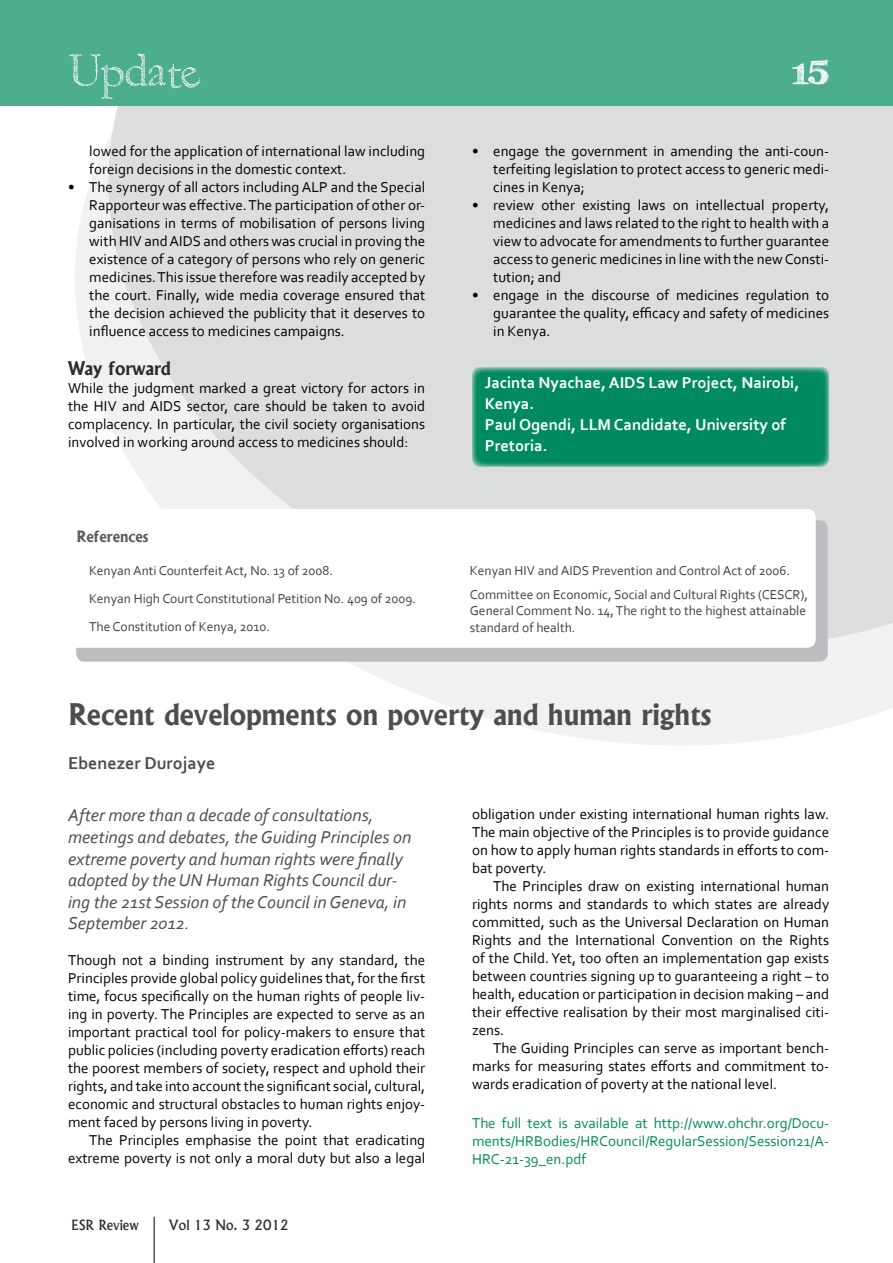
<style>
.page{position:relative;width:893px;height:1263px;background:#fff}
.page>*{position:absolute;margin:0;border:0;box-sizing:border-box;transform-origin:0 0}
.t1{font:54px "Fragile Decay";color:#fff}
.t2{font:51px "karabin E.";color:#fff}
.t3{font:700 28.5px "Albertus";color:#4d4d4f}
.t4{font:italic 18px/21.6px "Corbel";color:#4d4d4f}
.t5{font:700 18px "Corbel";color:#4d4d4f}
.t6{font:700 18px "Albertus";color:#2d2d2e}
.t7{font:700 16.5px/21px "Corbel";color:#fff}
.t8{font:15px/18px "Corbel";color:#000;text-align:justify}
.t9{font:15px/18px "Corbel";color:#008a5f;text-align:justify}
.t10{font:700 15px "Albertus";color:#58595b}
.t11{font:13.5px/28px "Corbel";color:#414142}
.t12{font:500 13.5px "Albertus";color:#2d2d2e}
</style>
<div class="page">
<svg style="left:29px;top:105px;width:864px;height:640px"></svg>
<svg style="left:63px;top:105px;width:830px;height:595px;fill:#dcddde"></svg>
<hr style="left:154px;top:1217px;width:1px;height:46px;background:#000">
<div style="left:0;top:0;width:893px;height:105px;background:#4dad8f"></div>
<div style="left:472px;top:367px;width:357px;height:100px;background:#008a5f;border-radius:9px"></div>
<div style="left:76px;top:520px;width:752px;height:142px;background:#bcbdc0;border-radius:9px"></div>
<div style="left:68px;top:509px;width:748px;height:139px;background:#fff;border-radius:9px"></div>
<h1 class="t1" style="left:68px;top:33px;width:134px">Update</h1>
<p class="t8" style="left:89px;top:141px;width:337px">lowed for the application of international law including foreign decisions in the domestic context.</p>
<p class="t8" style="left:89px;top:177px;width:337px;text-indent:-21px">• The synergy of all actors including ALP and the Special Rapporteur was effective. The participation of other or&shy;ganisations in terms of mobilisation of persons living with HIV and AIDS and others was crucial in proving the existence of a category of persons who rely on generic medicines. This issue therefore was readily accepted by the court. Finally, wide media coverage ensured that the decision achieved the publicity that it deserves to influence access to medicines campaigns.</p>
<p class="t6" style="left:68px;top:358px;width:104px">Way forward</p>
<p class="t8" style="left:68px;top:379px;width:359px">While the judgment marked a great victory for actors in the HIV and AIDS sector, care should be taken to avoid complacency. In particular, the civil society organisations involved in working around access to medicines should:</p>
<h2 class="t2" style="left:792px;top:43px;width:39px">15</h2>
<p class="t8" style="left:493px;top:141px;width:337px;text-indent:-21px">• engage the government in amending the anti-coun&shy;terfeiting legislation to protect access to generic medi&shy;cines in Kenya;</p>
<p class="t8" style="left:493px;top:195px;width:337px;text-indent:-21px">• review other existing laws on intellectual property, medicines and laws related to the right to health with a view to advocate for amendments to further guarantee access to generic medicines in line with the new Consti&shy;tution; and</p>
<p class="t8" style="left:493px;top:285px;width:337px;text-indent:-21px">• engage in the discourse of medicines regulation to guarantee the quality, efficacy and safety of medicines in Kenya.</p>
<p class="t7" style="left:485px;top:371px;width:316px">Jacinta Nyachae, AIDS Law Project, Nairobi,<br>Kenya.<br>Paul Ogendi, LLM Candidate, University of<br>Pretoria.</p>
<p class="t10" style="left:77px;top:527px;width:73px">References</p>
<p class="t11" style="left:89px;top:556px;width:329px">Kenyan Anti Counterfeit Act, No. 13 of 2008.<br>Kenyan High Court Constitutional Petition No. 409 of 2009.<br>The Constitution of Kenya, 2010.</p>
<p class="t11" style="left:470px;top:557px;width:339px;line-height:24.8px">Kenyan HIV and AIDS Prevention and Control Act of 2006.<br>Committee on Economic, Social and Cultural Rights (CESCR),</p>
<p class="t11" style="left:470px;top:602px;width:338px;line-height:16.2px">General Comment No. 14, The right to the highest attainable standard of health.</p>
<h3 class="t3" style="left:68px;top:697px;width:645px">Recent developments on poverty and human rights</h3>
<p class="t5" style="left:68px;top:751px;width:149px">Ebenezer Durojaye</p>
<p class="t4" style="left:68px;top:804px;width:345px">After more than a decade of consultations, meetings and debates, the Guiding Principles on extreme poverty and human rights were finally adopted by the UN Human Rights Council dur&shy;ing the 21st Session of the Council in Geneva, in September 2012.</p>
<p class="t8" style="left:68px;top:951px;width:359px">Though not a binding instrument by any standard, the Principles provide global policy guidelines that, for the first time, focus specifically on the human rights of people liv&shy;ing in poverty. The Principles are expected to serve as an important practical tool for policy-makers to ensure that public policies (including poverty eradication efforts) reach the poorest members of society, respect and uphold their rights, and take into account the significant social, cultural, economic and structural obstacles to human rights enjoy&shy;ment faced by persons living in poverty.</p>
<p class="t8" style="left:68px;top:1131px;width:359px;text-align:right">The Principles emphasise the point that eradicating extreme poverty is not only a moral duty but also a legal</p>
<p class="t8" style="left:472px;top:805px;width:359px">obligation under existing international human rights law.<br>The main objective of the Principles is to provide guidance on how to apply human rights standards in efforts to com&shy;bat poverty.</p>
<p class="t8" style="left:472px;top:877px;width:359px;text-indent:21px">The Principles draw on existing international human rights norms and standards to which states are already committed, such as the Universal Declaration on Human Rights and the International Convention on the Rights of the Child. Yet, too often an implementation gap exists between countries signing up to guaranteeing a right – to health, education or participation in decision making – and their effective realisation by their most marginalised citi&shy;zens.</p>
<p class="t8" style="left:472px;top:1039px;width:359px;text-indent:21px">The Guiding Principles can serve as important bench&shy;marks for measuring states efforts and commitment to&shy;wards eradication of poverty at the national level.</p>
<p class="t9" style="left:472px;top:1114px;width:359px">The full text is available at http://www.ohchr.org/Docu&shy;ments/HRBodies/HRCouncil/RegularSession/Session21/A-HRC-21-39_en.pdf</p>
<p class="t12" style="left:71px;top:1216px;width:69px">ESR Review</p>
<p class="t12" style="left:168px;top:1216px;width:121px">Vol 13 No. 3 2012</p>
</div>
